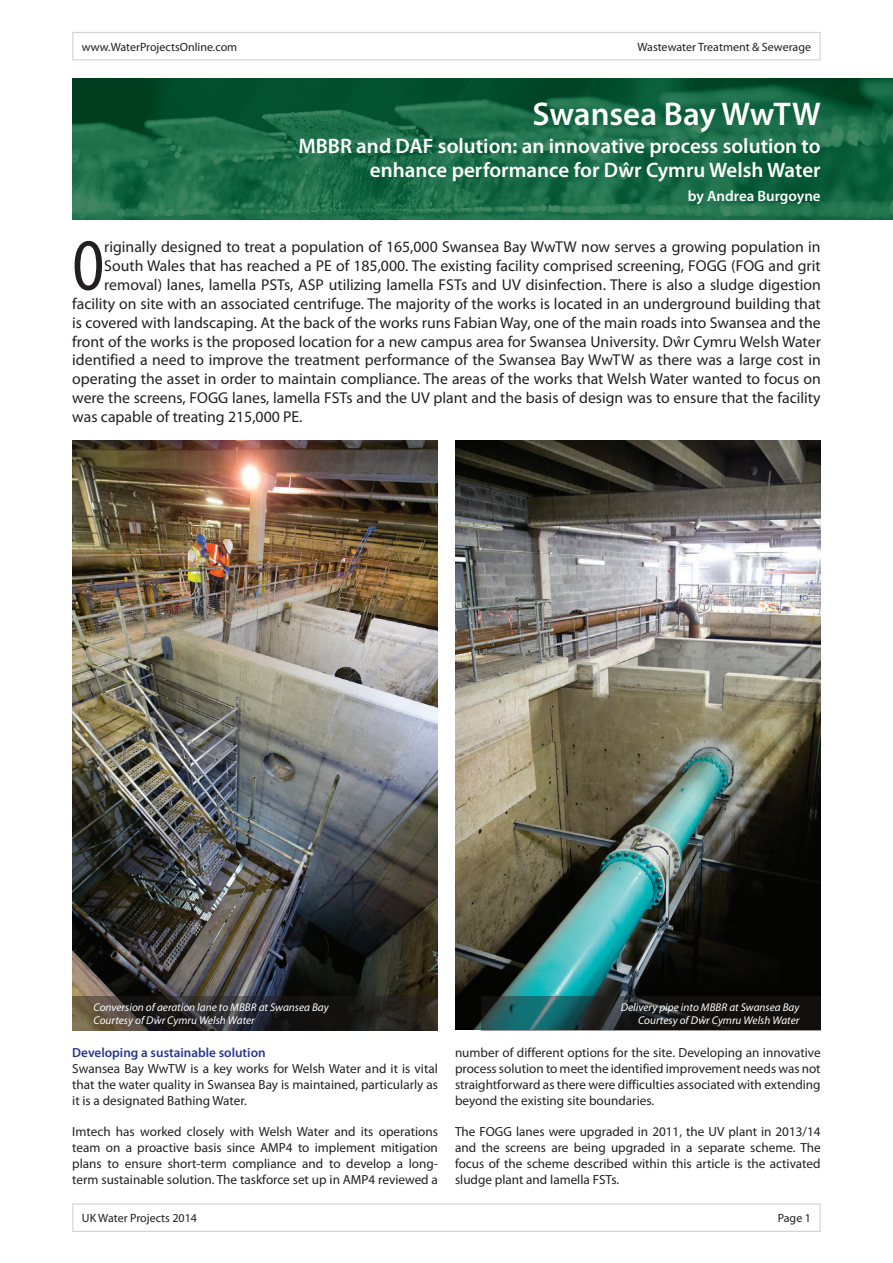
<style>
.page{position:relative;width:893px;height:1263px;background:#fff}
.page>*{position:absolute;margin:0;border:0;box-sizing:border-box;transform-origin:0 0}
.t1{font:condensed 71.85px "Myriad Pro";color:#231f20}
.t2{font:600 33px "Myriad Pro";color:#fff}
.t3{font:600 21px/24px "Myriad Pro";color:#fff;text-align:right}
.t4{font:15.75px "Myriad Pro";color:#231f20}
.t5{font:600 15px "Myriad Pro";color:#fff}
.t6{font:13.2px/15.9px "Myriad Pro";color:#231f20;text-align:justify}
.t7{font:600 13.2px "Myriad Pro";color:#283890}
.t8{font:12px "Myriad Pro";color:#231f20}
.t9{font:italic 11.25px/13.5px "Myriad Pro";color:#fff}
</style>
<div class="page">
<img style="left:72px;top:440px;width:366px;height:556px">
<div style="left:72px;top:32px;width:749px;height:28px;border:1px solid #d1d2d4"></div>
<div style="left:72px;top:1203px;width:749px;height:29px;border:1px solid #d1d2d4"></div>
<img style="left:72px;top:79px;width:821px;height:140px">
<svg style="left:72px;top:996px;width:366px;height:34px;background:#2d2a27"></svg>
<img style="left:455px;top:440px;width:366px;height:590px">
<svg style="left:481px;top:996px;width:340px;height:34px;background:#182d2e"></svg>
<p class="t8" style="left:82px;top:39px;width:157px">www.WaterProjectsOnline.com</p>
<p class="t8" style="left:637px;top:39px;width:175px">Wastewater Treatment &amp; Sewerage</p>
<h2 class="t2" style="left:533px;top:93px;width:290px">Swansea Bay WwTW</h2>
<h3 class="t3" style="left:298px;top:134px;width:524px">MBBR and DAF solution: an innovative process solution to enhance performance for Dŵr Cymru Welsh Water</h3>
<p class="t5" style="left:688px;top:187px;width:134px">by Andrea Burgoyne</p>
<h1 class="t1" style="left:72px;top:223px;width:34px">O</h1>
<p class="t4" style="left:104px;top:237px;width:718px">riginally designed to treat a population of 165,000 Swansea Bay WwTW now serves a growing population in</p>
<p class="t4" style="left:104px;top:256px;width:718px">South Wales that has reached a PE of 185,000. The existing facility comprised screening, FOGG (FOG and grit</p>
<p class="t4" style="left:104px;top:275px;width:718px">removal) lanes, lamella PSTs, ASP utilizing lamella FSTs and UV disinfection. There is also a sludge digestion</p>
<p class="t4" style="left:72px;top:294px;width:750px">facility on site with an associated centrifuge. The majority of the works is located in an underground building that</p>
<p class="t4" style="left:72px;top:313px;width:750px">is covered with landscaping. At the back of the works runs Fabian Way, one of the main roads into Swansea and the</p>
<p class="t4" style="left:72px;top:332px;width:750px">front of the works is the proposed location for a new campus area for Swansea University. Dŵr Cymru Welsh Water</p>
<p class="t4" style="left:72px;top:350px;width:750px">identified a need to improve the treatment performance of the Swansea Bay WwTW as there was a large cost in</p>
<p class="t4" style="left:72px;top:369px;width:750px">operating the asset in order to maintain compliance. The areas of the works that Welsh Water wanted to focus on</p>
<p class="t4" style="left:72px;top:388px;width:750px">were the screens, FOGG lanes, lamella FSTs and the UV plant and the basis of design was to ensure that the facility</p>
<p class="t4" style="left:72px;top:407px;width:232px">was capable of treating 215,000 PE.</p>
<p class="t9" style="left:94px;top:1000px;width:237px">Conversion of aeration lane to MBBR at Swansea Bay<br>Courtesy of Dŵr Cymru Welsh Water</p>
<p class="t7" style="left:72px;top:1044px;width:195px">Developing a sustainable solution</p>
<p class="t6" style="left:72px;top:1060px;width:367px">Swansea Bay WwTW is a key works for Welsh Water and it is vital that the water quality in Swansea Bay is maintained, particularly as it is a designated Bathing Water.</p>
<p class="t6" style="left:72px;top:1124px;width:367px">Imtech has worked closely with Welsh Water and its operations team on a proactive basis since AMP4 to implement mitigation plans to ensure short-term compliance and to develop a long&shy;term sustainable solution. The taskforce set up in AMP4 reviewed a</p>
<p class="t9" style="left:621px;top:1000px;width:180px;text-align:right">Delivery pipe into MBBR at Swansea Bay<br>Courtesy of Dŵr Cymru Welsh Water</p>
<p class="t6" style="left:455px;top:1044px;width:367px">number of different options for the site. Developing an innovative process solution to meet the identified improvement needs was not straightforward as there were difficulties associated with extending beyond the existing site boundaries.</p>
<p class="t6" style="left:455px;top:1124px;width:367px">The FOGG lanes were upgraded in 2011, the UV plant in 2013/14 and the screens are being upgraded in a separate scheme. The focus of the scheme described within this article is the activated sludge plant and lamella FSTs.</p>
<p class="t8" style="left:82px;top:1211px;width:117px">UK Water Projects 2014</p>
<p class="t8" style="left:778px;top:1211px;width:35px">Page 1</p>
</div>
